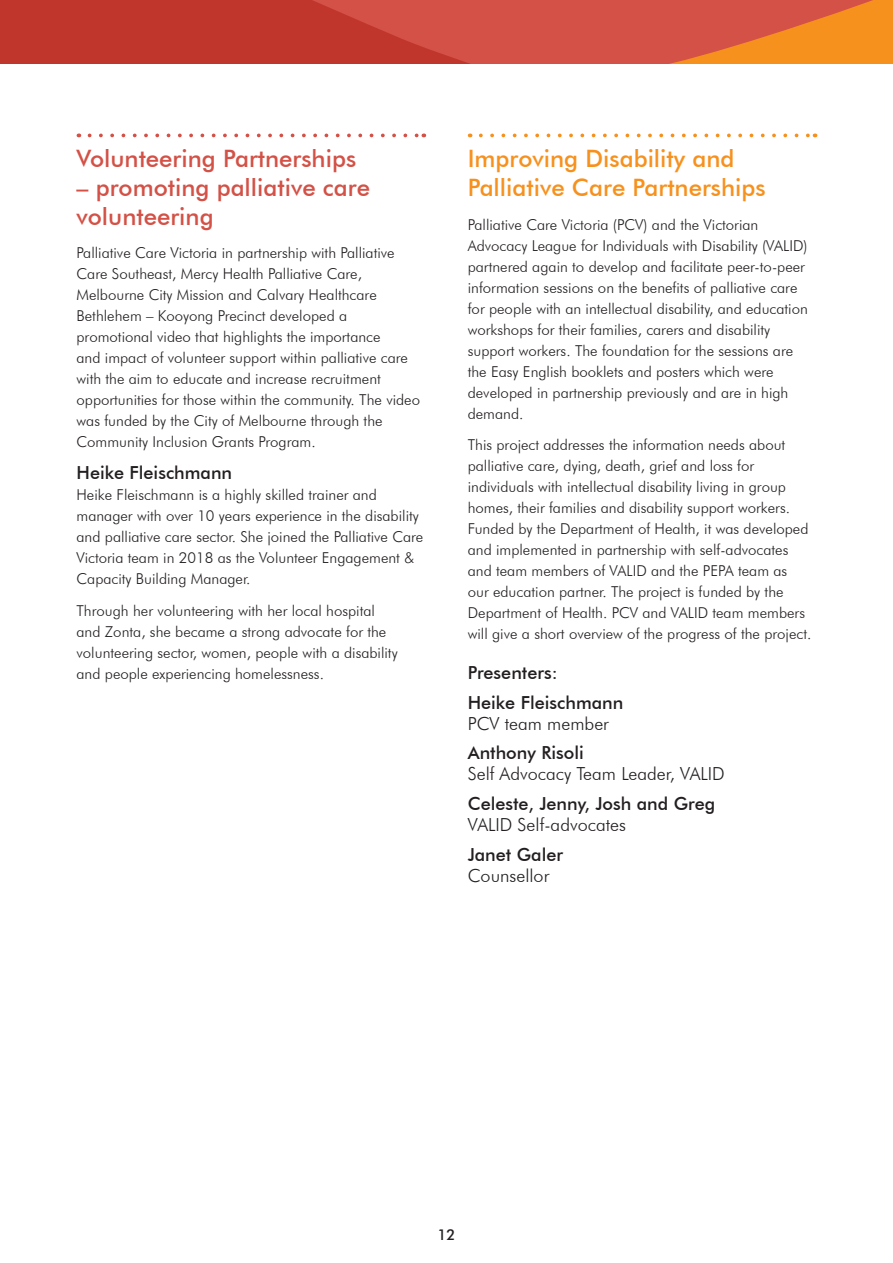
<style>
.page{position:relative;width:893px;height:1263px;background:#fff}
.page>*{position:absolute;margin:0;border:0;box-sizing:border-box;transform-origin:0 0}
.Speaker_Red{font:500 24px/28.8px "Futura BT";color:#d35146}
.Speaker_Orange{font:500 24px/28.8px "Futura BT";color:#f7911e}
.Speaker_Names{font:500 18px/21px "Futura BT";color:#231f20}
.Speaker_Names-2{font:300 18px/21px "Futura BT";color:#231f20}
.Body_text{font:300 15px/21px "Futura BT";color:#231f20}
.t1{font:500 15px "Futura BT";color:#231f20}
.s1{font-weight:300}
.s2{font-weight:500}
</style>
<div class="page">
<svg style="left:0;top:0;width:893px;height:64px;background:#cf4d35"></svg>
<svg style="left:90px;top:134px;width:334px;height:3px"></svg>
<svg style="left:481px;top:134px;width:328px;height:3px"></svg>
<p class="Speaker_Red" style="left:77px;top:144px;width:281px">Volunteering Partnerships</p>
<p class="Speaker_Red" style="left:77px;top:173px;width:295px">– promoting palliative care volunteering</p>
<p class="Body_text" style="left:77px;top:242px;width:345px">Palliative Care Victoria in partnership with Palliative Care Southeast, Mercy Health Palliative Care, Melbourne City Mission and Calvary Healthcare Bethlehem – Kooyong Precinct developed a promotional video that highlights the importance<br>and impact of volunteer support within palliative care with the aim to educate and increase recruitment opportunities for those within the community. The video was funded by the City of Melbourne through the Community Inclusion Grants Program.</p>
<p class="Speaker_Names" style="left:77px;top:462px;width:157px">Heike Fleischmann</p>
<p class="Body_text" style="left:77px;top:484px;width:348px">Heike Fleischmann is a highly skilled trainer and manager with over 10 years experience in the disability and palliative care sector. She joined the Palliative Care Victoria team in 2018 as the Volunteer Engagement &amp; Capacity Building Manager.</p>
<p class="Body_text" style="left:77px;top:600px;width:323px">Through her volunteering with her local hospital and Zonta, she became a strong advocate for the volunteering sector, women, people with a disability and people experiencing homelessness.</p>
<p class="Speaker_Orange" style="left:468px;top:144px;width:299px">Improving Disability and<br>Palliative Care Partnerships</p>
<p class="Body_text" style="left:468px;top:214px;width:342px">Palliative Care Victoria (PCV) and the Victorian Advocacy League for Individuals with Disability (VALID) partnered again to develop and facilitate peer-to-peer information sessions on the benefits of palliative care for people with an intellectual disability, and education workshops for their families, carers and disability support workers. The foundation for the sessions are the Easy English booklets and posters which were developed in partnership previously and are in high demand.</p>
<p class="Body_text" style="left:468px;top:434px;width:345px">This project addresses the information needs about palliative care, dying, death, grief and loss for individuals with intellectual disability living in group homes, their families and disability support workers.<br>Funded by the Department of Health, it was developed and implemented in partnership with self-advocates and team members of VALID and the PEPA team as our education partner. The project is funded by the Department of Health. PCV and VALID team members will give a short overview of the progress of the project.</p>
<p class="Speaker_Names" style="left:468px;top:662px;width:91px">Presenters:</p>
<p class="Speaker_Names" style="left:468px;top:692px;width:157px">Heike Fleischmann<br><span class="s1">PCV team member</span></p>
<p class="Speaker_Names-2" style="left:468px;top:742px;width:259px"><span class="s2">Anthony Risoli<br></span>Self Advocacy Team Leader, VALID</p>
<p class="Speaker_Names" style="left:468px;top:793px;width:249px">Celeste, Jenny, Josh and Greg<br><span class="s1">VALID Self-advocates</span></p>
<p class="Speaker_Names" style="left:468px;top:843px;width:97px">Janet Galer<br><span class="s1">Counsellor</span></p>
<p class="t1" style="left:437px;top:1226px;width:20px">12</p>
</div>
